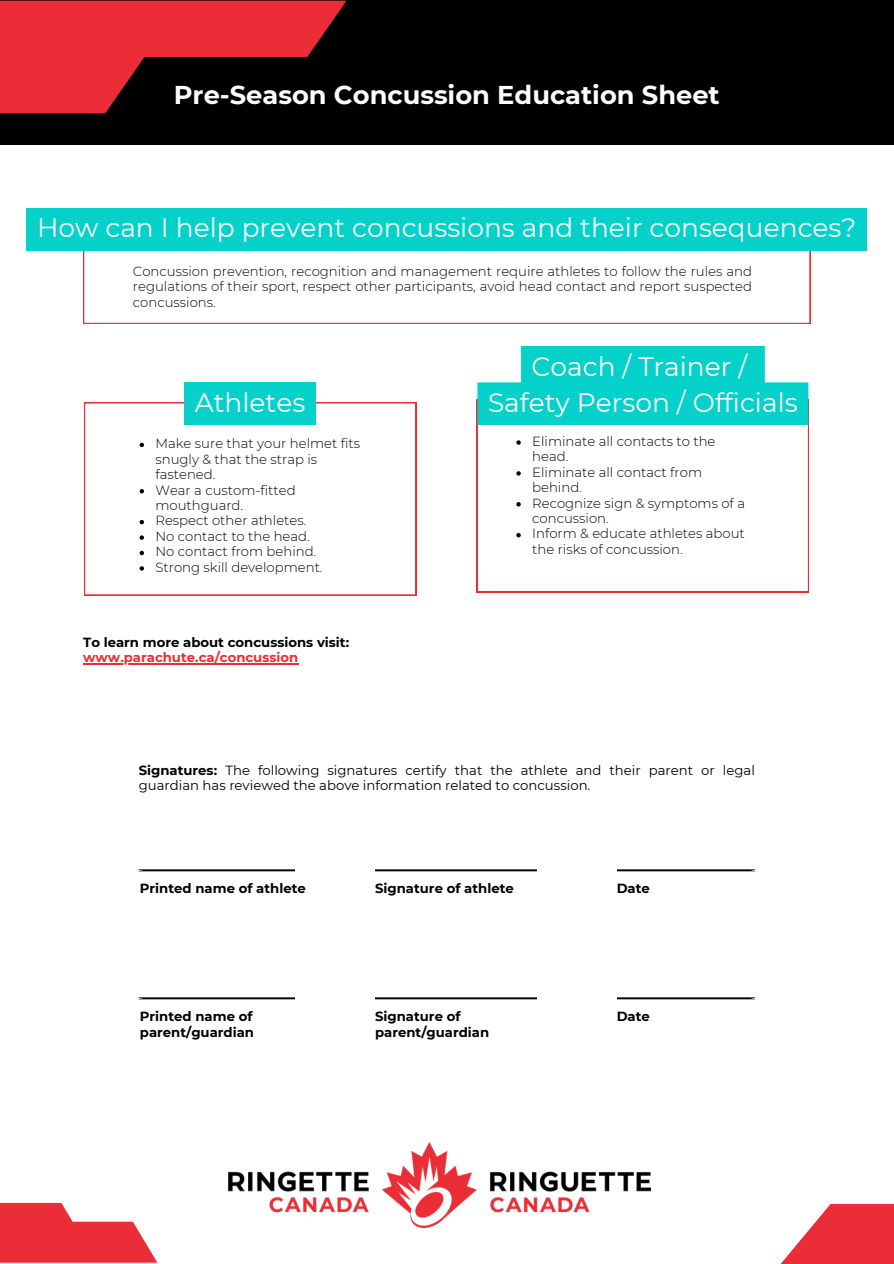
<style>
.page{position:relative;width:894px;height:1264px;background:#fff}
.page>*{position:absolute;margin:0;border:0;box-sizing:border-box;transform-origin:0 0}
.t1{font:26.4px/36.5px "Montserrat";color:#fff;text-align:center}
.t2{font:700 25.65px "Montserrat";color:#fdfdfd}
.t3{font:300 13.2px/15.5px "Montserrat";color:#000}
.t4{font:13.2px/15.5px "Montserrat";color:#000}
.t5{font:700 13.2px/15.5px "Montserrat";color:#000}
.t6{font:700 13.2px "Montserrat";color:#eb2d37}
.s1{font-weight:700}
</style>
<div class="page">
<div style="left:0;top:0;width:893px;height:145px;background:#000"></div>
<svg style="left:0;top:1px;width:346px;height:112px"></svg>
<img style="left:229px;top:1142px;width:421px;height:85px">
<svg style="left:781px;top:1204px;width:112px;height:59px;fill:#eb2d37"></svg>
<svg style="left:0;top:1202px;width:157px;height:60px"></svg>
<svg style="left:136px;top:869px;width:622px;height:3px"></svg>
<svg style="left:136px;top:997px;width:622px;height:3px"></svg>
<div style="left:295px;top:850px;width:80px;height:171px;background:#fff"></div>
<div style="left:537px;top:850px;width:79px;height:171px;background:#fff"></div>
<svg style="left:83px;top:250px;width:727px;height:74px"></svg>
<div style="left:27px;top:208px;width:839px;height:42px;background:#05d1cb"></div>
<svg style="left:84px;top:402px;width:332px;height:193px"></svg>
<div style="left:184px;top:382px;width:132px;height:43px;background:#05d1cb"></div>
<svg style="left:476px;top:399px;width:332px;height:193px"></svg>
<svg style="left:477px;top:346px;width:331px;height:79px;background:#23d6d1"></svg>
<svg style="left:516px;top:440px;width:4px;height:5px"></svg>
<svg style="left:516px;top:471px;width:4px;height:4px"></svg>
<svg style="left:516px;top:502px;width:4px;height:4px"></svg>
<svg style="left:516px;top:533px;width:4px;height:4px"></svg>
<svg style="left:139px;top:443px;width:5px;height:4px"></svg>
<svg style="left:139px;top:489px;width:5px;height:4px"></svg>
<svg style="left:139px;top:520px;width:5px;height:4px"></svg>
<svg style="left:139px;top:535px;width:5px;height:5px"></svg>
<svg style="left:139px;top:551px;width:5px;height:4px"></svg>
<svg style="left:139px;top:566px;width:5px;height:4px"></svg>
<hr style="left:83px;top:663px;width:215px;height:1px;background:#eb2d37">
<h1 class="t2" style="left:174px;top:80px;width:547px">Pre-Season Concussion Education Sheet</h1>
<p class="t1" style="left:37px;top:210px;width:820px">How can I help prevent concussions and their consequences?</p>
<p class="t3" style="left:133px;top:263px;width:620px;text-align:justify">Concussion prevention, recognition and management require athletes to follow the rules and regulations of their sport, respect other participants, avoid head contact and report suspected concussions.</p>
<p class="t1" style="left:195px;top:384px;width:112px">Athletes</p>
<p class="t3" style="left:155px;top:436px;width:206px">Make sure that your helmet fits snugly &amp; that the strap is fastened.</p>
<p class="t3" style="left:155px;top:482px;width:142px">Wear a custom-fitted mouthguard.</p>
<h3 class="t3" style="left:155px;top:513px;width:152px">Respect other athletes.</h3>
<h3 class="t3" style="left:155px;top:528px;width:156px">No contact to the head.</h3>
<h3 class="t3" style="left:155px;top:544px;width:162px">No contact from behind.</h3>
<p class="t3" style="left:155px;top:559px;width:168px">Strong skill development.</p>
<h3 class="t5" style="left:83px;top:634px;width:267px">To learn more about concussions visit:</h3>
<h3 class="t6" style="left:83px;top:649px;width:216px">www.parachute.ca/concussion</h3>
<p class="t1" style="left:488px;top:348px;width:311px">Coach / Trainer /<br>Safety Person / Officials</p>
<p class="t3" style="left:532px;top:433px;width:185px">Eliminate all contacts to the head.</p>
<p class="t3" style="left:532px;top:464px;width:171px">Eliminate all contact from behind.</p>
<p class="t3" style="left:532px;top:495px;width:214px">Recognize sign &amp; symptoms of a concussion.</p>
<h3 class="t3" style="left:532px;top:526px;width:214px">Inform &amp; educate athletes about the risks of concussion.</h3>
<h2 class="t4" style="left:139px;top:762px;width:617px"><span class="s1">Signatures:</span> The following signatures certify that the athlete and their parent or legal guardian has reviewed the above information related to concussion.</h2>
<p class="t5" style="left:140px;top:880px;width:167px">Printed name of athlete</p>
<h2 class="t5" style="left:140px;top:1009px;width:116px">Printed name of parent/guardian</h2>
<h2 class="t5" style="left:375px;top:880px;width:140px">Signature of athlete</h2>
<p class="t5" style="left:375px;top:1009px;width:116px">Signature of parent/guardian</p>
<p class="t5" style="left:616px;top:880px;width:35px">Date</p>
<p class="t5" style="left:616px;top:1009px;width:35px">Date</p>
</div>
